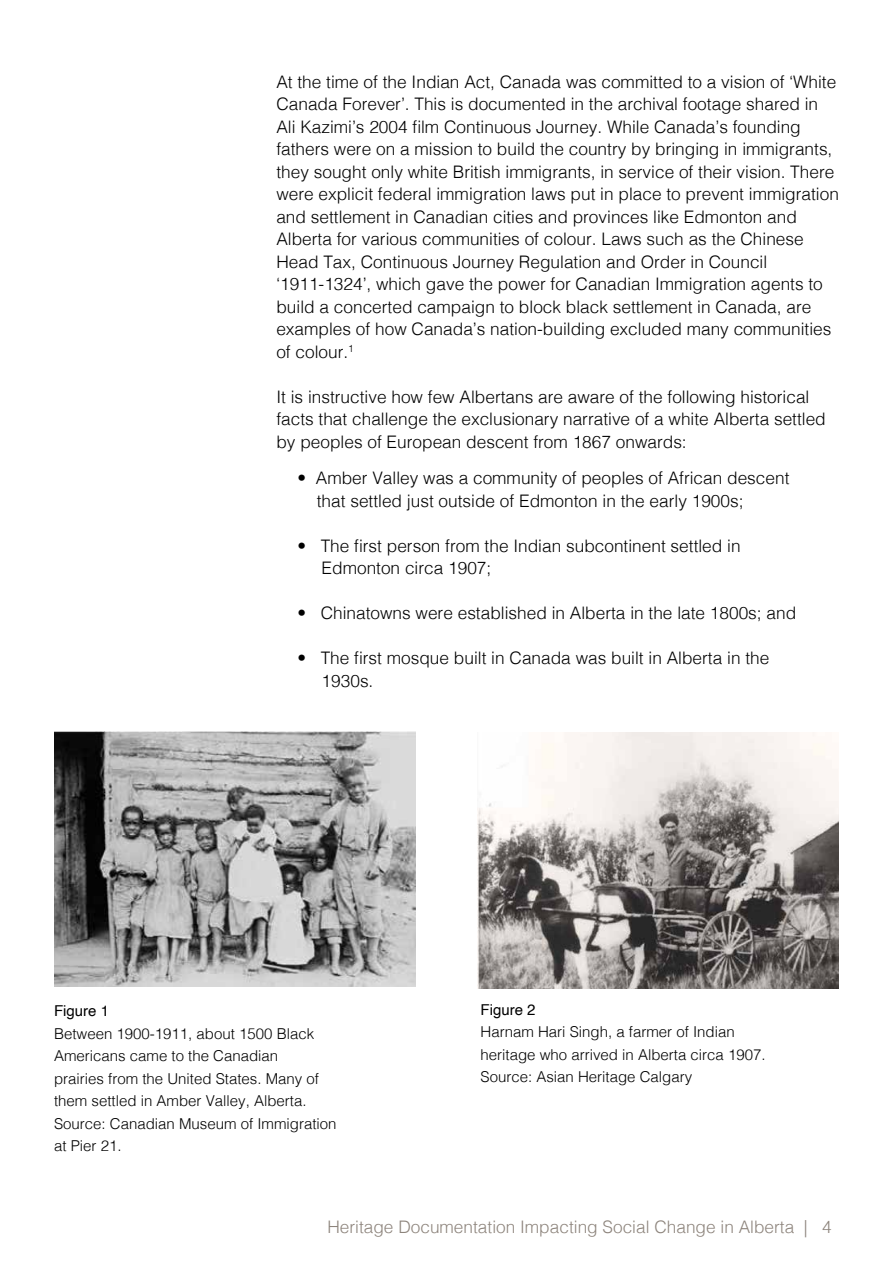
<style>
.page{position:relative;width:893px;height:1263px;background:#fff}
.page>*{position:absolute;margin:0;border:0;box-sizing:border-box;transform-origin:0 0}
.t1{font:300 17.25px/22.5px "Helvetica";color:#000}
.t2{font:300 17.25px "Helvetica";color:#8d847c}
.t3{font:300 15px/22.5px "Helvetica";color:#000}
.t4{font:15px "Helvetica";color:#000}
</style>
<div class="page">
<img style="left:477px;top:733px;width:362px;height:255px">
<img style="left:54px;top:731px;width:361px;height:255px">
<p class="t1" style="left:276px;top:69px;width:564px">At the time of the Indian Act, Canada was committed to a vision of ‘White Canada Forever’. This is documented in the archival footage shared in Ali Kazimi’s 2004 film Continuous Journey. While Canada’s founding fathers were on a mission to build the country by bringing in immigrants, they sought only white British immigrants, in service of their vision. There were explicit federal immigration laws put in place to prevent immigration and settlement in Canadian cities and provinces like Edmonton and Alberta for various communities of colour. Laws such as the Chinese Head Tax, Continuous Journey Regulation and Order in Council ‘1911-1324’, which gave the power for Canadian Immigration agents to build a concerted campaign to block black settlement in Canada, are examples of how Canada’s nation-building excluded many communities of colour.<sup>1</sup></p>
<p class="t1" style="left:276px;top:384px;width:551px">It is instructive how few Albertans are aware of the following historical facts that challenge the exclusionary narrative of a white Alberta settled by peoples of European descent from 1867 onwards:</p>
<p class="t1" style="left:317px;top:466px;width:474px;text-indent:-19px">• Amber Valley was a community of peoples of African descent that settled just outside of Edmonton in the early 1900s;</p>
<p class="t1" style="left:322px;top:533px;width:420px;text-indent:-24px">• The first person from the Indian subcontinent settled in<br>Edmonton circa 1907;</p>
<p class="t1" style="left:298px;top:601px;width:500px">• Chinatowns were established in Alberta in the late 1800s; and</p>
<p class="t1" style="left:322px;top:646px;width:449px;text-indent:-24px">• The first mosque built in Canada was built in Alberta in the<br>1930s.</p>
<p class="t4" style="left:54px;top:999px;width:57px">Figure 1</p>
<p class="t3" style="left:54px;top:1021px;width:284px">Between 1900-1911, about 1500 Black<br>Americans came to the Canadian<br>prairies from the United States. Many of them settled in Amber Valley, Alberta.<br>Source: Canadian Museum of Immigration at Pier 21.</p>
<p class="t4" style="left:480px;top:998px;width:57px">Figure 2</p>
<p class="t3" style="left:480px;top:1020px;width:287px">Harnam Hari Singh, a farmer of Indian heritage who arrived in Alberta circa 1907.<br>Source: Asian Heritage Calgary</p>
<p class="t2" style="left:327px;top:1212px;width:506px">Heritage Documentation Impacting Social Change in Alberta | 4</p>
</div>
